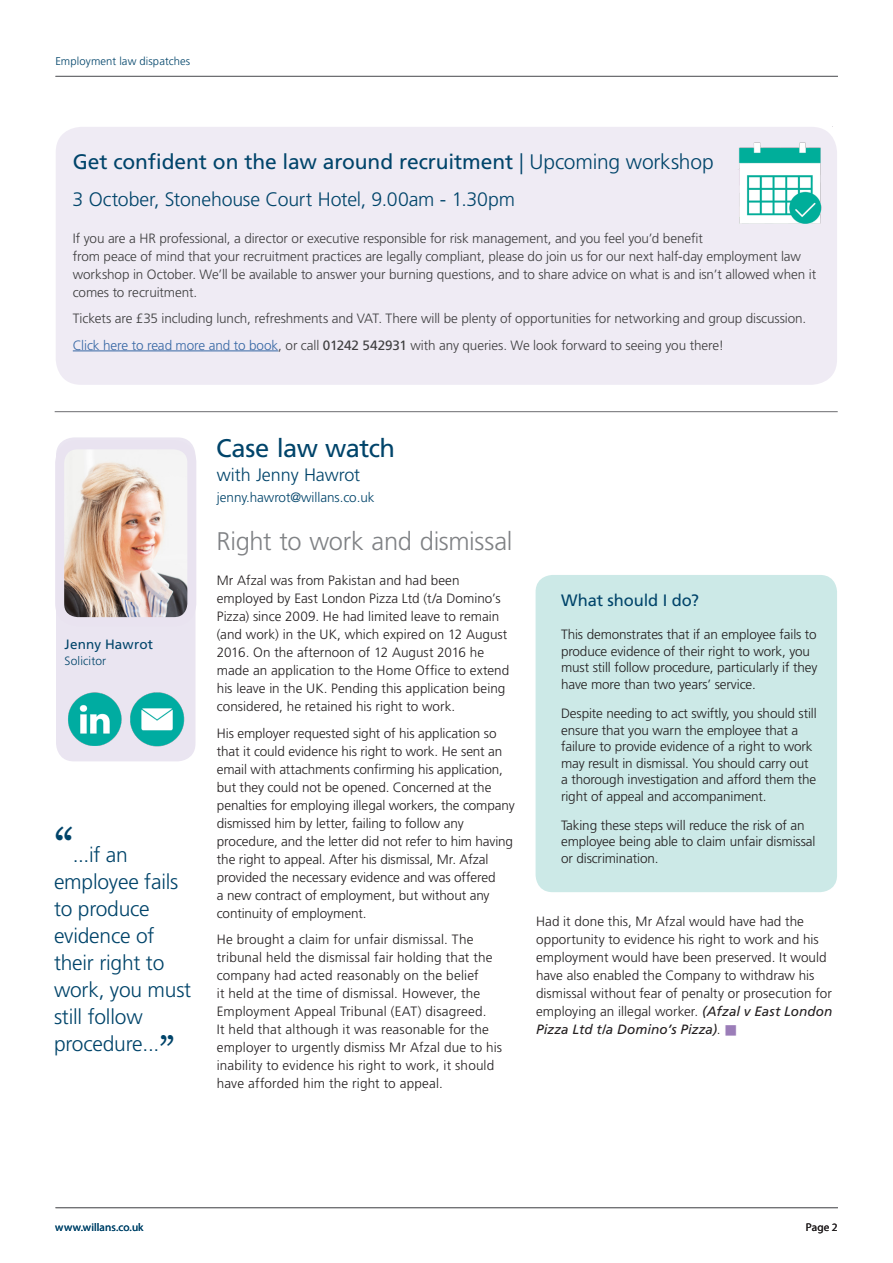
<style>
.page{position:relative;width:893px;height:1263px;background:#fff}
.page>*{position:absolute;margin:0;border:0;box-sizing:border-box;transform-origin:0 0}
.Quote-sideColumn{font:49.5px "Bookman Old Style";color:#00446a}
.Main_heading{font:300 25.5px "Frutiger LT Std";letter-spacing:-.015em;color:#808285}
.Main_heading-2{font:25.5px "Frutiger LT Std";letter-spacing:-.02em;color:#00446a}
.Quote-sideColumn-2{font:300 21px/27px "Frutiger LT Std";letter-spacing:-.01em;color:#00446a}
.Quote-sideColumn-3{font:21px "Frutiger LT Std";letter-spacing:-.005em;color:#00446a}
.Quote-sideColumn-4{font:300 19.5px "Frutiger LT Std";letter-spacing:-.01em;color:#00446a}
.t1{font:300 18px "Frutiger LT Std";letter-spacing:-.005em;color:#00446a}
.Body_copy{font:16.5px "Frutiger LT Std";letter-spacing:-.005em;color:#00446a}
.Body_copy-2{font:300 13.5px/18px "Frutiger LT Std";letter-spacing:-.005em;color:#231f20}
.Body_copy_-_EMAIL{font:300 13.5px/18px "Frutiger LT Std";letter-spacing:-.01em;color:#3e3e3f}
.t2{font:300 13.5px "Frutiger LT Std";letter-spacing:-.005em;color:#00446a}
.Photo_caption_text{font:13.5px "Frutiger LT Std";letter-spacing:.01em;color:#00446a}
.Photo_caption_text-2{font:300 12px "Frutiger LT Std";letter-spacing:.01em;color:#00446a}
.t3{font:300 11.25px "Frutiger LT Std";letter-spacing:.01em;color:#00446a}
.t4{font:11.25px "Myriad Pro";letter-spacing:.01em;color:#00446a}
.t5{font:11.25px "Myriad Pro";color:#231f20}
.s1{font-weight:300}
.s2{color:#3667a4}
.s3{font-weight:400}
.s4{font-family:"Bookman Old Style";font-weight:400;font-size:39px}
.s5{font-weight:400;font-style:italic}
.s6{color:#9b7db8}
</style>
<div class="page">
<hr style="left:56px;top:76px;width:782px;height:1px;background:#6c6d70">
<hr style="left:56px;top:1207px;width:782px;height:1px;background:#6c6d70">
<div style="left:536px;top:575px;width:301px;height:317px;background:#cce9e7;border-radius:17px"></div>
<hr style="left:55px;top:411px;width:783px;height:1px;background:#6c6d70">
<div style="left:56px;top:437px;width:139px;height:324px;background:#eae5f1;border-radius:18px"></div>
<img style="left:65px;top:450px;width:121px;height:166px">
<div style="left:55px;top:440px;width:141px;height:186px;border:9px solid #e9e3f0;border-radius:18px"></div>
<img style="left:68px;top:683px;width:128px;height:63px">
<div style="left:56px;top:127px;width:781px;height:258px;background:#efebf4;border-radius:26px"></div>
<hr style="left:73px;top:351px;width:205px;height:1px;background:#3667a4">
<img style="left:738px;top:127px;width:94px;height:97px">
<p class="t3" style="left:55px;top:55px;width:136px">Employment law dispatches</p>
<p class="Quote-sideColumn-3" style="left:73px;top:149px;width:642px">Get confident on the law around recruitment <span class="s1">| Upcoming workshop</span></p>
<p class="Quote-sideColumn-4" style="left:73px;top:188px;width:444px">3 October, Stonehouse Court Hotel, 9.00am - 1.30pm</p>
<p class="Body_copy_-_EMAIL" style="left:73px;top:229px;width:745px">If you are a HR professional, a director or executive responsible for risk management, and you feel you’d benefit<br>from peace of mind that your recruitment practices are legally compliant, please do join us for our next half-day employment law workshop in October. We’ll be available to answer your burning questions, and to share advice on what is and isn’t allowed when it comes to recruitment.</p>
<p class="Body_copy_-_EMAIL" style="left:73px;top:310px;width:735px">Tickets are £35 including lunch, refreshments and VAT. There will be plenty of opportunities for networking and group discussion.</p>
<p class="Body_copy_-_EMAIL" style="left:73px;top:336px;width:653px"><span class="s2">Click here to read more and to book</span>, or call <span class="s3">01242 542931</span> with any queries. We look forward to seeing you there!</p>
<p class="Photo_caption_text" style="left:65px;top:636px;width:90px">Jenny Hawrot</p>
<p class="Photo_caption_text-2" style="left:65px;top:654px;width:43px">Solicitor</p>
<p class="Quote-sideColumn" style="left:54px;top:813px;width:21px">“</p>
<p class="Quote-sideColumn-2" style="left:54px;top:842px;width:139px;text-indent:19px">...if an employee fails to produce evidence of their right to work, you must still follow procedure...<span class="s4">”</span></p>
<p class="Main_heading-2" style="left:216px;top:433px;width:181px">Case law watch</p>
<p class="t1" style="left:217px;top:465px;width:145px">with Jenny Hawrot</p>
<p class="t2" style="left:217px;top:490px;width:159px">jenny.hawrot@willans.co.uk</p>
<p class="Main_heading" style="left:217px;top:526px;width:297px">Right to work and dismissal</p>
<p class="Body_copy-2" style="left:217px;top:572px;width:294px">Mr Afzal was from Pakistan and had been employed by East London Pizza Ltd (t/a Domino’s Pizza) since 2009. He had limited leave to remain (and work) in the UK, which expired on 12 August 2016. On the afternoon of 12 August 2016 he made an application to the Home Office to extend his leave in the UK. Pending this application being considered, he retained his right to work.</p>
<p class="Body_copy-2" style="left:217px;top:724px;width:299px">His employer requested sight of his application so that it could evidence his right to work. He sent an email with attachments confirming his application, but they could not be opened. Concerned at the penalties for employing illegal workers, the company dismissed him by letter, failing to follow any procedure, and the letter did not refer to him having the right to appeal. After his dismissal, Mr. Afzal provided the necessary evidence and was offered<br>a new contract of employment, but without any continuity of employment.</p>
<p class="Body_copy-2" style="left:217px;top:931px;width:287px">He brought a claim for unfair dismissal. The tribunal held the dismissal fair holding that the company had acted reasonably on the belief<br>it held at the time of dismissal. However, the Employment Appeal Tribunal (EAT) disagreed.<br>It held that although it was reasonable for the employer to urgently dismiss Mr Afzal due to his inability to evidence his right to work, it should have afforded him the right to appeal.</p>
<p class="Body_copy" style="left:561px;top:590px;width:139px">What should I do?</p>
<p class="Body_copy-2" style="left:561px;top:627px;width:258px;line-height:16.5px">This demonstrates that if an employee fails to produce evidence of their right to work, you must still follow procedure, particularly if they have more than two years’ service.</p>
<p class="Body_copy-2" style="left:561px;top:705px;width:257px;line-height:16.5px">Despite needing to act swiftly, you should still ensure that you warn the employee that a failure to provide evidence of a right to work may result in dismissal. You should carry out a thorough investigation and afford them the right of appeal and accompaniment.</p>
<p class="Body_copy-2" style="left:561px;top:817px;width:256px;line-height:16.5px">Taking these steps will reduce the risk of an employee being able to claim unfair dismissal or discrimination.</p>
<p class="Body_copy-2" style="left:536px;top:913px;width:298px">Had it done this, Mr Afzal would have had the opportunity to evidence his right to work and his employment would have been preserved. It would have also enabled the Company to withdraw his dismissal without fear of penalty or prosecution for employing an illegal worker. <span class="s5">(Afzal v East London Pizza Ltd t/a Domino’s Pizza)</span>. <span class="s6">■</span></p>
<p class="t4" style="left:55px;top:1220px;width:90px">www.willans.co.uk</p>
<p class="t5" style="left:806px;top:1220px;width:33px">Page 2</p>
</div>
